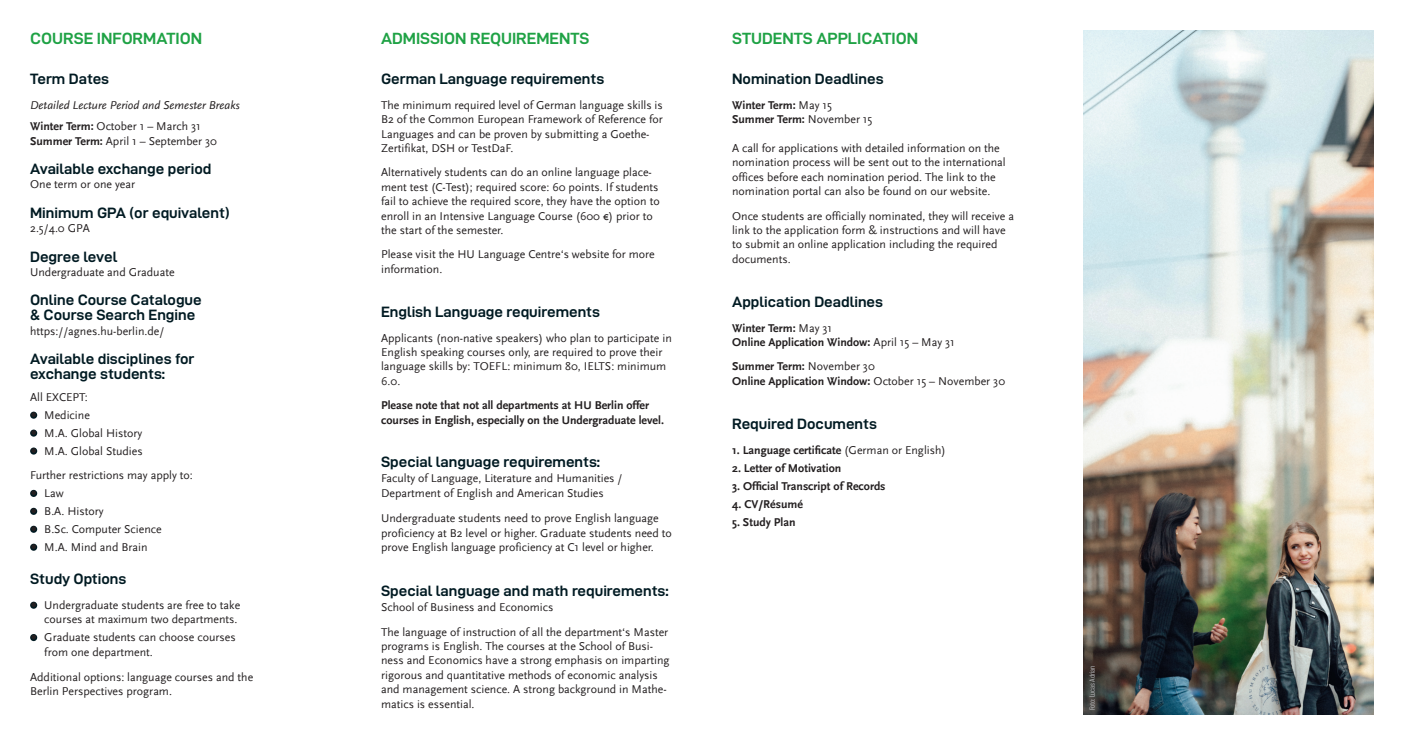
<style>
.page{position:relative;width:1404px;height:745px;background:#fff}
.page>*{position:absolute;margin:0;border:0;box-sizing:border-box;transform-origin:0 0}
.t1{font:16.25px "D DIN Exp Bold";color:#1fa245}
.t2{font:15px/15px "D DIN Exp Bold";color:#001a22}
.t3{font:11.88px/14.4px "HU Scala Sans";color:#231f20}
.t4{font:700 11.88px/14.4px "HU Scala Sans";color:#231f20}
.t5{font:italic 11.88px/21.5px "HU Scala Sans";color:#231f20}
.t6{font:7.5px "D DIN Condensed";letter-spacing:-.01em;color:#bcbdc0}
.s1{font-weight:700;font-style:normal}
.s2{font-style:normal}
.s3{font-weight:700}
.s4{font-weight:400}
</style>
<div class="page">
<svg style="left:30px;top:411px;width:7px;height:7px"></svg>
<svg style="left:31px;top:412px;width:5px;height:5px"></svg>
<svg style="left:30px;top:429px;width:7px;height:7px"></svg>
<svg style="left:31px;top:430px;width:5px;height:4px"></svg>
<svg style="left:30px;top:447px;width:7px;height:7px"></svg>
<svg style="left:31px;top:448px;width:5px;height:4px"></svg>
<svg style="left:31px;top:490px;width:5px;height:5px"></svg>
<svg style="left:31px;top:508px;width:5px;height:5px"></svg>
<svg style="left:30px;top:525px;width:7px;height:7px"></svg>
<svg style="left:31px;top:526px;width:5px;height:4px"></svg>
<svg style="left:30px;top:543px;width:7px;height:7px"></svg>
<svg style="left:31px;top:544px;width:5px;height:4px"></svg>
<svg style="left:30px;top:601px;width:7px;height:7px"></svg>
<svg style="left:31px;top:601px;width:5px;height:5px"></svg>
<svg style="left:31px;top:634px;width:5px;height:5px"></svg>
<img style="left:1083px;top:30px;width:290px;height:684px">
<h1 class="t1" style="left:30px;top:29px;width:173px">COURSE INFORMATION</h1>
<p class="t2" style="left:30px;top:71px;width:81px">Term Dates</p>
<p class="t5" style="left:30px;top:94px;width:211px">Detailed Lecture Period and Semester Breaks<br><span class="s1">Winter Term:</span> <span class="s2">October 1 – March 31</span></p>
<p class="t3" style="left:30px;top:134px;width:188px"><span class="s3">Summer Term:</span> April 1 – September 30</p>
<p class="t2" style="left:30px;top:161px;width:183px">Available exchange period</p>
<p class="t3" style="left:30px;top:177px;width:107px">One term or one year</p>
<p class="t2" style="left:30px;top:205px;width:201px">Minimum GPA (or equivalent)</p>
<p class="t3" style="left:30px;top:221px;width:61px">2.5/4.0 GPA</p>
<p class="t2" style="left:30px;top:248px;width:89px">Degree level</p>
<p class="t3" style="left:30px;top:265px;width:146px">Undergraduate and Graduate</p>
<p class="t2" style="left:30px;top:292px;width:173px">Online Course Catalogue &amp; Course Search Engine</p>
<p class="t3" style="left:30px;top:324px;width:136px">https://agnes.hu-berlin.de/</p>
<p class="t2" style="left:30px;top:351px;width:166px">Available disciplines for exchange students:</p>
<p class="t3" style="left:44px;top:388px;width:100px;line-height:17.9px;text-indent:-14px">All EXCEPT:<br>Medicine<br>M.A. Global History<br>M.A. Global Studies</p>
<p class="t3" style="left:44px;top:466px;width:150px;line-height:17.9px;text-indent:-14px">Further restrictions may apply to:<br>Law<br>B.A. History<br>B.Sc. Computer Science<br>M.A. Mind and Brain</p>
<p class="t2" style="left:30px;top:570px;width:98px">Study Options</p>
<p class="t3" style="left:44px;top:597px;width:197px">Undergraduate students are free to take courses at maximum two departments.</p>
<p class="t3" style="left:44px;top:630px;width:193px">Graduate students can choose courses from one department.</p>
<p class="t3" style="left:30px;top:669px;width:225px">Additional options: language courses and the<br>Berlin Perspectives program.</p>
<h1 class="t1" style="left:381px;top:29px;width:210px">ADMISSION REQUIREMENTS</h1>
<p class="t2" style="left:381px;top:71px;width:225px">German Language requirements</p>
<p class="t3" style="left:381px;top:98px;width:283px">The minimum required level of German language skills is B2 of the Common European Framework of Reference for Languages and can be proven by submitting a Goethe-Zertifikat, DSH or TestDaF.</p>
<p class="t3" style="left:381px;top:165px;width:280px">Alternatively students can do an online language place&shy;ment test (C-Test); required score: 60 points. If students fail to achieve the required score, they have the option to enroll in an Intensive Language Course (600 €) prior to the start of the semester.</p>
<p class="t3" style="left:381px;top:247px;width:275px">Please visit the HU Language Centre‘s website for more information.</p>
<p class="t2" style="left:381px;top:303px;width:220px">English Language requirements</p>
<p class="t3" style="left:381px;top:330px;width:292px">Applicants (non-native speakers) who plan to participate in English speaking courses only, are required to prove their language skills by: TOEFL: minimum 80, IELTS: minimum 6.0.</p>
<p class="t4" style="left:381px;top:398px;width:284px">Please note that not all departments at HU Berlin offer courses in English, especially on the Undergraduate level.</p>
<p class="t2" style="left:381px;top:454px;width:220px">Special language requirements:</p>
<p class="t3" style="left:381px;top:471px;width:243px;line-height:15px">Faculty of Language, Literature and Humanities /<br>Department of English and American Studies</p>
<p class="t3" style="left:381px;top:511px;width:292px">Undergraduate students need to prove English language proficiency at B2 level or higher. Graduate students need to prove English language proficiency at C1 level or higher.</p>
<p class="t2" style="left:381px;top:582px;width:289px">Special language and math requirements:</p>
<p class="t3" style="left:381px;top:594px;width:288px;line-height:25px">School of Business and Economics<br>The language of instruction of all the department‘s Master</p>
<p class="t3" style="left:381px;top:638px;width:290px">programs is English. The courses at the School of Busi&shy;ness and Economics have a strong emphasis on imparting rigorous and quantitative methods of economic analysis and management science. A strong background in Mathe&shy;matics is essential.</p>
<h1 class="t1" style="left:732px;top:29px;width:187px">STUDENTS APPLICATION</h1>
<p class="t2" style="left:732px;top:71px;width:153px">Nomination Deadlines</p>
<p class="t4" style="left:732px;top:98px;width:142px">Winter Term: <span class="s4">May 15<br></span>Summer Term: <span class="s4">November 15</span></p>
<p class="t3" style="left:732px;top:141px;width:275px">A call for applications with detailed information on the nomination process will be sent out to the international offices before each nomination period. The link to the nomination portal can also be found on our website.</p>
<p class="t3" style="left:732px;top:208px;width:283px">Once students are officially nominated, they will receive a link to the application form &amp; instructions and will have to submit an online application including the required documents.</p>
<p class="t2" style="left:732px;top:293px;width:152px">Application Deadlines</p>
<p class="t4" style="left:732px;top:320px;width:224px">Winter Term: <span class="s4">May 31<br></span>Online Application Window: <span class="s4">April 15 – May 31</span></p>
<p class="t4" style="left:732px;top:359px;width:274px">Summer Term: <span class="s4">November 30<br></span>Online Application Window: <span class="s4">October 15 – November 30</span></p>
<p class="t2" style="left:732px;top:416px;width:146px">Required Documents</p>
<p class="t4" style="left:732px;top:443px;width:215px">1. Language certificate <span class="s4">(German or English)</span></p>
<p class="t4" style="left:732px;top:461px;width:111px">2. Letter of Motivation</p>
<p class="t4" style="left:732px;top:479px;width:155px">3. Official Transcript of Records</p>
<p class="t4" style="left:732px;top:497px;width:72px">4. CV/Résumé</p>
<p class="t4" style="left:732px;top:514px;width:65px">5. Study Plan</p>
<p class="t6" style="left:1087px;top:710px;width:46px;rotate:-90deg">Foto: Lucas Adrian</p>
</div>
